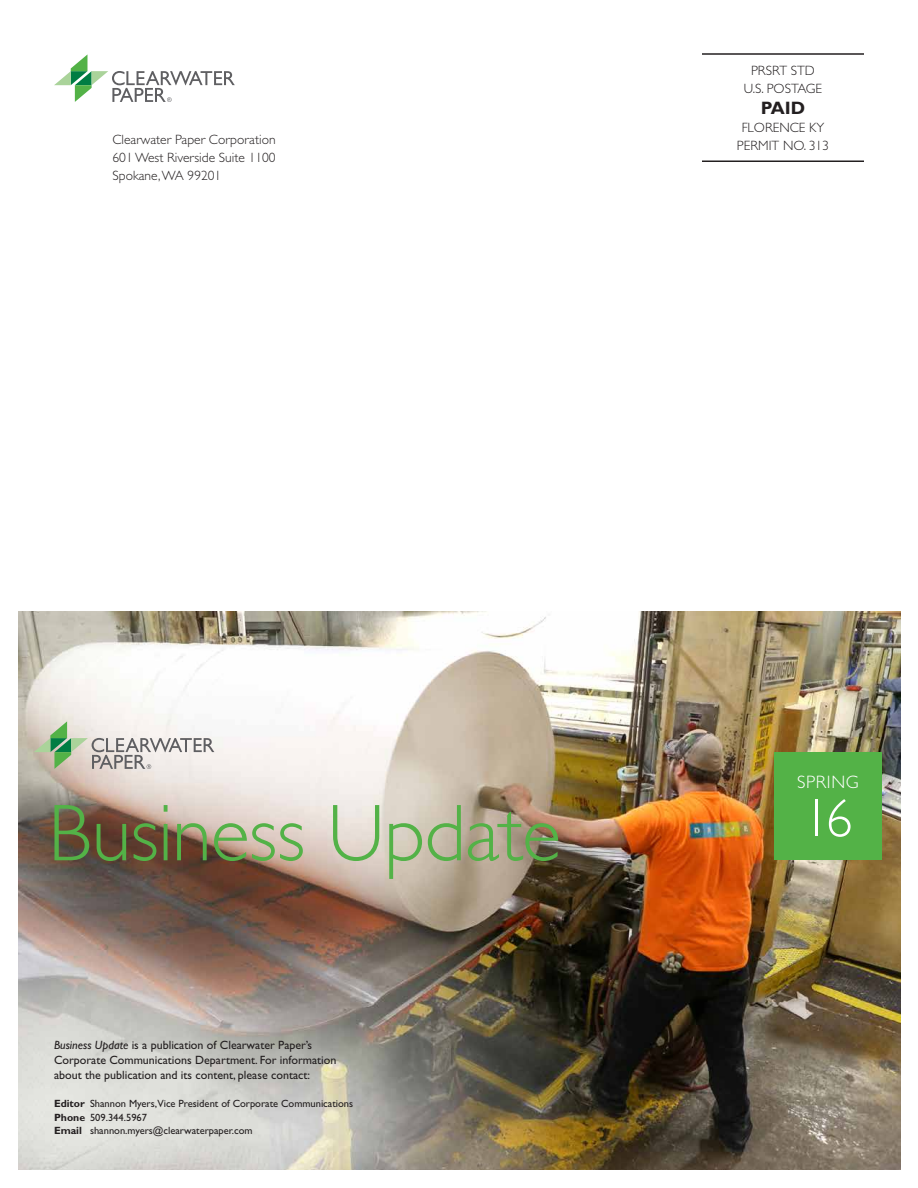
<style>
.page{position:relative;width:918px;height:1188px;background:#fff}
.page>*{position:absolute;margin:0;border:0;box-sizing:border-box;transform-origin:0 0}
.t1{font:300 81px "Gill Sans Std";letter-spacing:-.01em;color:#53b247}
.t2{font:300 54px "Gill Sans Std";color:#fff}
.t3{font:300 18px "Gill Sans Std";letter-spacing:.035em;color:#fff}
.t4{font:700 18px "Gill Sans Std";color:#231f20}
.t5{font:300 13.5px/18px "Gill Sans Std";color:#231f20;text-align:center}
.t6{font:12px/15px "Gill Sans Std";color:#231f20}
.t7{font:10.5px/13.5px "Gill Sans Std";color:#231f20}
.s1{font-style:italic}
.s2{font-weight:700}
</style>
<div class="page">
<img style="left:18px;top:612px;width:882px;height:558px">
<svg style="left:54px;top:54px;width:181px;height:48px"></svg>
<hr style="left:702px;top:53px;width:162px;height:2px;background:#231f20">
<hr style="left:702px;top:160px;width:162px;height:2px;background:#231f20">
<div style="left:774px;top:752px;width:108px;height:108px;background:#53b247"></div>
<svg style="left:34px;top:721px;width:180px;height:48px"></svg>
<p class="t5" style="left:112px;top:131px;width:165px;text-align:justify">Clearwater Paper Corporation 601 West Riverside Suite 1100<br>Spokane, WA 99201</p>
<p class="t5" style="left:744px;top:62px;width:80px">PRSRT STD<br>U.S. POSTAGE</p>
<h3 class="t4" style="left:761px;top:97px;width:46px">PAID</h3>
<p class="t5" style="left:737px;top:118px;width:94px">FLORENCE KY<br>PERMIT NO. 313</p>
<h1 class="t1" style="left:48px;top:788px;width:514px">Business Update</h1>
<p class="t6" style="left:54px;top:1037px;width:284px"><span class="s1">Business Update</span> is a publication of Clearwater Paper’s<br>Corporate Communications Department. For information about the publication and its content, please contact:</p>
<p class="t7" style="left:54px;top:1097px;width:301px"><span class="s2">Editor</span> Shannon Myers,Vice President of Corporate Communications<br><span class="s2">Phone</span> 509.344.5967<br><span class="s2">Email</span> shannon.myers@clearwaterpaper.com</p>
<h3 class="t3" style="left:797px;top:772px;width:63px">SPRING</h3>
<h2 class="t2" style="left:803px;top:788px;width:51px">16</h2>
</div>
